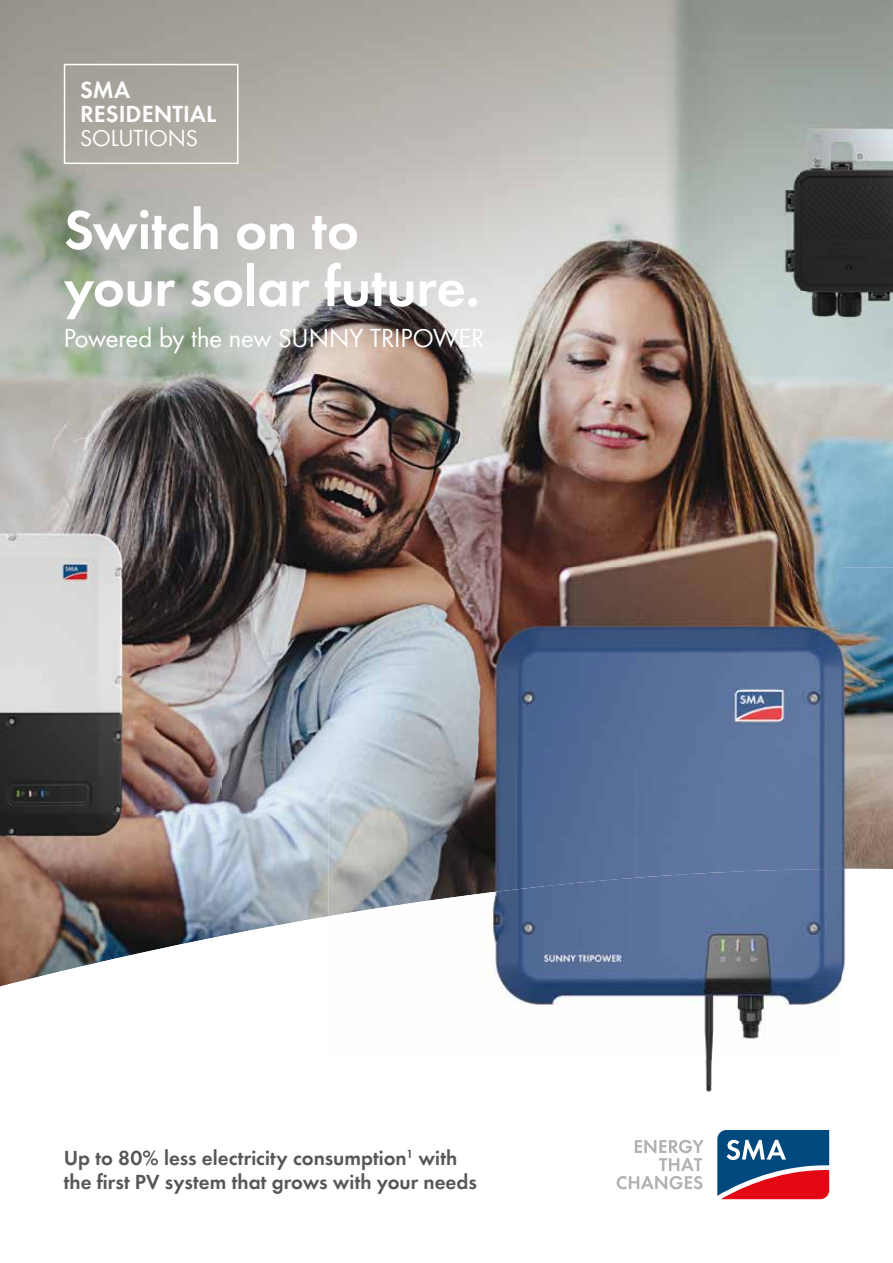
<style>
.page{position:relative;width:893px;height:1263px;background:#fff}
.page>*{position:absolute;margin:0;border:0;box-sizing:border-box;transform-origin:0 0}
.t1{font:600 57px/57px "SMA Futura Global";letter-spacing:-.005em;color:#fff}
.t2{font:27px "SMA Futura Global";letter-spacing:-.005em;color:#fff}
.t3{font:600 24px/24px "SMA Futura Global";color:#fff}
.t4{font:24px "SMA Futura Global";letter-spacing:-.005em;color:#fff}
.t5{font:600 21px/24px "SMA Futura Global";color:#575756}
</style>
<div class="page">
<img style="left:0;top:0;width:893px;height:855px">
<img style="left:0;top:855px;width:328px;height:132px">
<img style="left:0;top:514px;width:221px;height:352px">
<img style="left:708px;top:89px;width:185px;height:253px">
<img style="left:328px;top:567px;width:513px;height:199px">
<img style="left:841px;top:567px;width:52px;height:409px">
<img style="left:328px;top:766px;width:308px;height:116px">
<div style="left:636px;top:766px;width:206px;height:103px;background:#60779f"></div>
<img style="left:328px;top:882px;width:257px;height:124px">
<img style="left:585px;top:869px;width:257px;height:191px">
<img style="left:616px;top:1060px;width:214px;height:140px">
<svg style="left:717px;top:1130px;width:112px;height:69px;background:#635174"></svg>
<svg style="left:617px;top:1140px;width:87px;height:49px"></svg>
<svg style="left:64px;top:64px;width:175px;height:100px;background:#afaba2"></svg>
<p class="t3" style="left:80px;top:78px;width:138px">SMA<br>RESIDENTIAL</p>
<p class="t4" style="left:80px;top:124px;width:119px">SOLUTIONS</p>
<h1 class="t1" style="left:64px;top:201px;width:418px">Switch on to your solar future.</h1>
<p class="t2" style="left:64px;top:322px;width:422px">Powered by the new SUNNY TRIPOWER</p>
<p class="t5" style="left:64px;top:1146px;width:415px">Up to 80% less electricity consumption<sup>1</sup> with the first PV system that grows with your needs</p>
</div>
